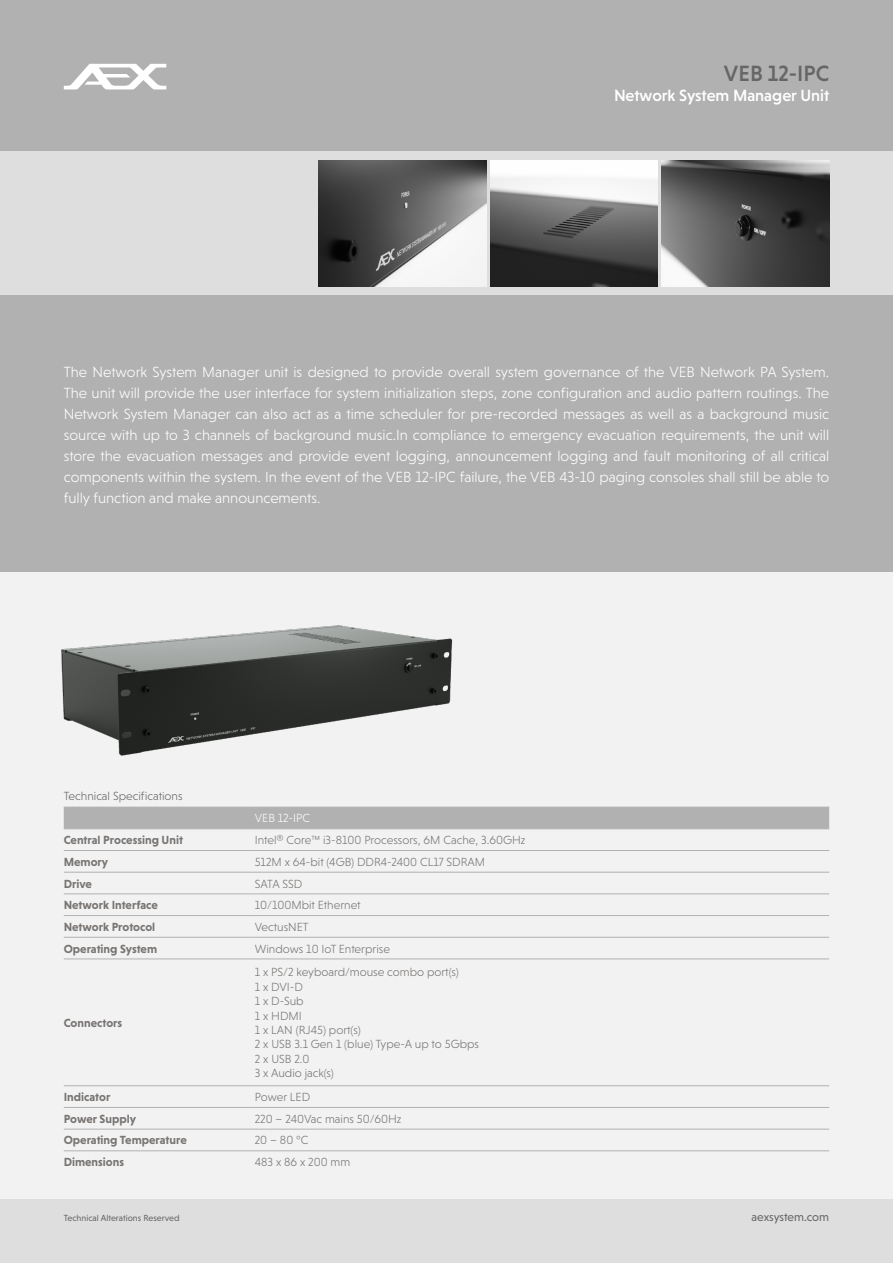
<style>
.page{position:relative;width:893px;height:1263px;background:#fff}
.page>*{position:absolute;margin:0;border:0;box-sizing:border-box;transform-origin:0 0}
.t1{font:500 22.5px "Niveau Grotesk";color:#666}
.t2{font:500 16.5px "Niveau Grotesk";color:#fff}
.t3{font:300 15px/21px "Niveau Grotesk";color:#fff;text-align:justify}
.t4{font:300 12px/14.4px "Niveau Grotesk";color:#787573}
.t5{font:700 12px "Niveau Grotesk";color:#787573}
.t6{font:300 12px "Niveau Grotesk";color:#666}
.t7{font:12px "Niveau Grotesk";letter-spacing:-.005em;color:#666}
.t8{font:300 12px "Niveau Grotesk";color:#fff}
.t9{font:9px "Niveau Grotesk";color:#666}
</style>
<div class="page">
<div style="left:0;top:150px;width:893px;height:146px;background:#dedede"></div>
<div style="left:0;top:0;width:893px;height:150px;background:#b2b1b1"></div>
<div style="left:0;top:572px;width:893px;height:691px;background:#f2f2f2"></div>
<div style="left:0;top:295px;width:893px;height:277px;background:#b2b1b1"></div>
<svg style="left:64px;top:64px;width:102px;height:25px"></svg>
<img style="left:662px;top:161px;width:167px;height:125px">
<img style="left:490px;top:161px;width:168px;height:125px">
<img style="left:319px;top:161px;width:167px;height:125px">
<div style="left:0;top:1199px;width:893px;height:64px;background:#dedede"></div>
<div style="left:472px;top:808px;width:357px;height:20px;background:#b2b1b1"></div>
<hr style="left:255px;top:807px;width:574px;height:1px;background:#b2b1b1">
<hr style="left:255px;top:828px;width:574px;height:1px;background:#b2b1b1">
<hr style="left:255px;top:850px;width:574px;height:1px;background:#b2b1b1">
<hr style="left:255px;top:872px;width:574px;height:1px;background:#b2b1b1">
<hr style="left:255px;top:893px;width:574px;height:1px;background:#b2b1b1">
<hr style="left:64px;top:915px;width:191px;height:1px;background:#b2b1b1">
<hr style="left:255px;top:915px;width:574px;height:1px;background:#b2b1b1">
<hr style="left:64px;top:937px;width:191px;height:1px;background:#b2b1b1">
<hr style="left:255px;top:937px;width:574px;height:1px;background:#b2b1b1">
<hr style="left:64px;top:958px;width:191px;height:1px;background:#b2b1b1">
<hr style="left:255px;top:958px;width:574px;height:1px;background:#b2b1b1">
<hr style="left:64px;top:1085px;width:191px;height:1px;background:#b2b1b1">
<hr style="left:255px;top:1085px;width:574px;height:1px;background:#b2b1b1">
<hr style="left:64px;top:1107px;width:191px;height:1px;background:#b2b1b1">
<hr style="left:255px;top:1107px;width:574px;height:1px;background:#b2b1b1">
<hr style="left:64px;top:1129px;width:191px;height:1px;background:#b2b1b1">
<hr style="left:255px;top:1129px;width:574px;height:1px;background:#b2b1b1">
<hr style="left:64px;top:1150px;width:191px;height:1px;background:#b2b1b1">
<hr style="left:255px;top:1150px;width:574px;height:1px;background:#b2b1b1">
<img style="left:61px;top:625px;width:411px;height:270px">
<h1 class="t1" style="left:724px;top:60px;width:107px">VEB 12-IPC</h1>
<p class="t2" style="left:614px;top:86px;width:217px">Network System Manager Unit</p>
<p class="t3" style="left:64px;top:361px;width:767px">The Network System Manager unit is designed to provide overall system governance of the VEB Network PA System.<br>The unit will provide the user interface for system initialization steps, zone configuration and audio pattern routings. The Network System Manager can also act as a time scheduler for pre-recorded messages as well as a background music source with up to 3 channels of background music.In compliance to emergency evacuation requirements, the unit will store the evacuation messages and provide event logging, announcement logging and fault monitoring of all critical components within the system. In the event of the VEB 12-IPC failure, the VEB 43-10 paging consoles shall still be able to fully function and make announcements.</p>
<p class="t6" style="left:64px;top:789px;width:120px">Technical Specifications</p>
<p class="t8" style="left:255px;top:812px;width:57px">VEB 12-IPC</p>
<p class="t5" style="left:64px;top:833px;width:121px">Central Processing Unit</p>
<p class="t4" style="left:255px;top:833px;width:272px">Intel® Core™ i3-8100 Processors, 6M Cache, 3.60GHz</p>
<p class="t5" style="left:64px;top:855px;width:46px">Memory</p>
<p class="t4" style="left:255px;top:854px;width:232px">512M x 64-bit (4GB) DDR4-2400 CL17 SDRAM</p>
<p class="t5" style="left:64px;top:876px;width:30px">Drive</p>
<p class="t4" style="left:255px;top:876px;width:49px">SATA SSD</p>
<p class="t5" style="left:64px;top:898px;width:96px">Network Interface</p>
<p class="t4" style="left:255px;top:898px;width:107px">10/100Mbit Ethernet</p>
<p class="t5" style="left:64px;top:920px;width:93px">Network Protocol</p>
<p class="t4" style="left:255px;top:919px;width:55px">VectusNET</p>
<p class="t5" style="left:64px;top:941px;width:95px">Operating System</p>
<p class="t4" style="left:255px;top:941px;width:137px">Windows 10 IoT Enterprise</p>
<p class="t5" style="left:64px;top:1016px;width:60px">Connectors</p>
<p class="t4" style="left:255px;top:965px;width:226px">1 x PS/2 keyboard/mouse combo port(s)<br>1 x DVI-D<br>1 x D-Sub<br>1 x HDMI<br>1 x LAN (RJ45) port(s)<br>2 x USB 3.1 Gen 1 (blue) Type-A up to 5Gbps<br>2 x USB 2.0<br>3 x Audio jack(s)</p>
<p class="t5" style="left:64px;top:1090px;width:48px">Indicator</p>
<p class="t4" style="left:255px;top:1090px;width:57px">Power LED</p>
<p class="t5" style="left:64px;top:1112px;width:74px">Power Supply</p>
<p class="t4" style="left:255px;top:1111px;width:148px">220 – 240Vac mains 50/60Hz</p>
<p class="t5" style="left:64px;top:1133px;width:125px">Operating Temperature</p>
<p class="t4" style="left:255px;top:1133px;width:55px">20 – 80 °C</p>
<p class="t5" style="left:64px;top:1155px;width:62px">Dimensions</p>
<p class="t4" style="left:255px;top:1155px;width:97px">483 x 86 x 200 mm</p>
<p class="t9" style="left:64px;top:1213px;width:117px">Technical Alterations Reserved</p>
<p class="t7" style="left:752px;top:1210px;width:79px">aexsystem.com</p>
</div>
